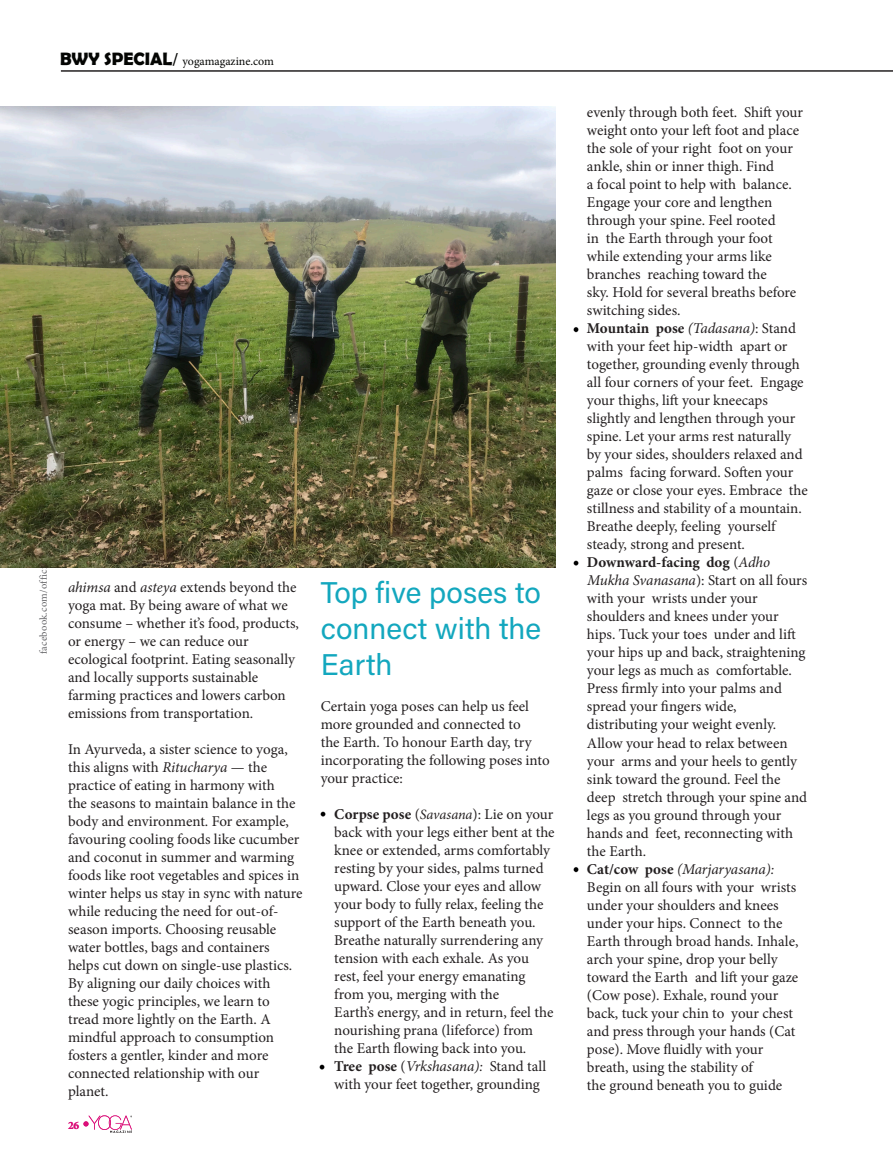
<style>
.page{position:relative;width:893px;height:1174px;background:#fff}
.page>*{position:absolute;margin:0;border:0;box-sizing:border-box;transform-origin:0 0}
.BODY_TEXT{font:30px/36px "Acumin Variable Concept";color:#13a7be;text-align:justify}
.BODY_TEXT-2{font:15px/18px "Minion Pro";color:#231f20}
.BODY_TEXT-3{font:italic 15px/18px "Minion Pro";letter-spacing:-.005em;color:#231f20}
.t1{font:12px "Minion Pro";color:#040503}
.t2{font:700 11.25px "Minion Pro";color:#db0f79}
.t3{font:10.5px "Minion Pro";letter-spacing:.02em;color:#656568}
.s1{font-family:"Berlin Sans FB Demi";font-weight:700;font-size:18px}
.s2{font-weight:700;font-size:18px}
.s3{font-style:italic}
.s4{font-weight:700}
.s5{font-style:italic;font-size:14.25px}
.s6{font-style:normal}
.s7{font-weight:700;font-style:normal}
</style>
<div class="page">
<img style="left:0;top:106px;width:555px;height:461px">
<img style="left:320px;top:811px;width:6px;height:6px">
<img style="left:573px;top:327px;width:6px;height:6px">
<img style="left:573px;top:867px;width:6px;height:6px">
<img style="left:319px;top:1064px;width:6px;height:6px">
<img style="left:573px;top:560px;width:6px;height:6px">
<hr style="left:61px;top:71px;width:832px;height:1px;background:#231f20">
<svg style="left:83px;top:1115px;width:49px;height:17px"></svg>
<p class="t1" style="left:60px;top:53px;width:215px"><span class="s1">BWY SPECIAL</span><span class="s2">/</span> yogamagazine.com</p>
<p class="t3" style="left:36px;top:654px;width:138px;rotate:-90deg">facebook.com/official.yogamag</p>
<p class="BODY_TEXT-2" style="left:68px;top:578px;width:233px"><span class="s3">ahimsa</span> and <span class="s3">asteya</span> extends beyond the yoga mat. By being aware of what we consume – whether it’s food, products, or energy – we can reduce our ecological footprint. Eating seasonally and locally supports sustainable farming practices and lowers carbon emissions from transportation.</p>
<p class="BODY_TEXT-2" style="left:68px;top:740px;width:236px">In Ayurveda, a sister science to yoga, this aligns with <span class="s3">Ritucharya</span> — the practice of eating in harmony with<br>the seasons to maintain balance in the body and environment. For example, favouring cooling foods like cucumber and coconut in summer and warming foods like root vegetables and spices in winter helps us stay in sync with nature while reducing the need for out-of&shy;season imports. Choosing reusable water bottles, bags and containers helps cut down on single-use plastics.<br>By aligning our daily choices with these yogic principles, we learn to tread more lightly on the Earth. A mindful approach to consumption fosters a gentler, kinder and more connected relationship with our planet.</p>
<p class="t2" style="left:68px;top:1117px;width:13px">26</p>
<p class="BODY_TEXT" style="left:321px;top:573px;width:222px">Top five poses to connect with the Earth</p>
<p class="BODY_TEXT-2" style="left:321px;top:697px;width:231px">Certain yoga poses can help us feel more grounded and connected to<br>the Earth. To honour Earth day, try incorporating the following poses into your practice:</p>
<p class="BODY_TEXT-2" style="left:334px;top:805px;width:221px"><span class="s4">Corpse pose</span> (<span class="s5">Savasana</span>): Lie on your</p>
<p class="BODY_TEXT-2" style="left:334px;top:823px;width:222px">back with your legs either bent at the</p>
<p class="BODY_TEXT-2" style="left:334px;top:841px;width:217px">knee or extended, arms comfortably</p>
<p class="BODY_TEXT-2" style="left:334px;top:859px;width:211px">resting by your sides, palms turned</p>
<p class="BODY_TEXT-2" style="left:334px;top:877px;width:208px">upward. Close your eyes and allow</p>
<p class="BODY_TEXT-2" style="left:334px;top:895px;width:211px">your body to fully relax, feeling the</p>
<p class="BODY_TEXT-2" style="left:334px;top:913px;width:203px">support of the Earth beneath you.</p>
<p class="BODY_TEXT-2" style="left:334px;top:931px;width:210px">Breathe naturally surrendering any</p>
<p class="BODY_TEXT-2" style="left:334px;top:949px;width:196px">tension with each exhale. As you</p>
<p class="BODY_TEXT-2" style="left:334px;top:967px;width:193px">rest, feel your energy emanating</p>
<p class="BODY_TEXT-2" style="left:334px;top:985px;width:166px">from you, merging with the</p>
<p class="BODY_TEXT-2" style="left:334px;top:1003px;width:221px">Earth’s energy, and in return, feel the</p>
<p class="BODY_TEXT-2" style="left:334px;top:1021px;width:200px">nourishing prana (lifeforce) from</p>
<p class="BODY_TEXT-2" style="left:334px;top:1039px;width:213px">the Earth flowing back into you.<br><span class="s4">Tree pose</span> (<span class="s3">Vrkshasana):</span> Stand tall</p>
<p class="BODY_TEXT-2" style="left:334px;top:1075px;width:207px">with your feet together, grounding</p>
<p class="BODY_TEXT-2" style="left:587px;top:103px;width:218px">evenly through both feet. Shift your</p>
<p class="BODY_TEXT-2" style="left:587px;top:121px;width:214px">weight onto your left foot and place</p>
<p class="BODY_TEXT-2" style="left:587px;top:139px;width:207px">the sole of your right foot on your</p>
<p class="BODY_TEXT-2" style="left:587px;top:157px;width:189px">ankle, shin or inner thigh. Find</p>
<p class="BODY_TEXT-2" style="left:587px;top:175px;width:206px">a focal point to help with balance.</p>
<p class="BODY_TEXT-2" style="left:587px;top:193px;width:187px">Engage your core and lengthen</p>
<p class="BODY_TEXT-2" style="left:587px;top:211px;width:190px">through your spine. Feel rooted</p>
<p class="BODY_TEXT-2" style="left:587px;top:229px;width:187px">in the Earth through your foot</p>
<p class="BODY_TEXT-2" style="left:587px;top:247px;width:186px">while extending your arms like</p>
<p class="BODY_TEXT-2" style="left:587px;top:265px;width:182px">branches reaching toward the</p>
<p class="BODY_TEXT-2" style="left:587px;top:283px;width:211px">sky. Hold for several breaths before</p>
<p class="BODY_TEXT-2" style="left:587px;top:301px;width:211px">switching sides.<br><span class="s4">Mountain pose</span> <span class="s3">(Tadasana)</span>: Stand</p>
<p class="BODY_TEXT-2" style="left:587px;top:337px;width:202px">with your feet hip-width apart or</p>
<p class="BODY_TEXT-2" style="left:587px;top:355px;width:214px">together, grounding evenly through</p>
<p class="BODY_TEXT-2" style="left:587px;top:373px;width:218px">all four corners of your feet. Engage</p>
<p class="BODY_TEXT-2" style="left:587px;top:391px;width:182px">your thighs, lift your kneecaps</p>
<p class="BODY_TEXT-2" style="left:587px;top:409px;width:210px">slightly and lengthen through your</p>
<p class="BODY_TEXT-2" style="left:587px;top:427px;width:205px">spine. Let your arms rest naturally</p>
<p class="BODY_TEXT-2" style="left:587px;top:445px;width:217px">by your sides, shoulders relaxed and</p>
<p class="BODY_TEXT-2" style="left:587px;top:463px;width:208px">palms facing forward. Soften your</p>
<p class="BODY_TEXT-2" style="left:587px;top:481px;width:223px">gaze or close your eyes. Embrace the</p>
<p class="BODY_TEXT-2" style="left:587px;top:499px;width:216px">stillness and stability of a mountain.</p>
<p class="BODY_TEXT-2" style="left:587px;top:517px;width:190px">Breathe deeply, feeling yourself</p>
<p class="BODY_TEXT-2" style="left:587px;top:535px;width:185px">steady, strong and present.<br><span class="s4">Downward-facing dog</span> (<span class="s3">Adho</span></p>
<p class="BODY_TEXT-2" style="left:587px;top:571px;width:222px"><span class="s3">Mukha Svanasana</span>): Start on all fours</p>
<p class="BODY_TEXT-2" style="left:587px;top:589px;width:172px">with your wrists under your</p>
<p class="BODY_TEXT-2" style="left:587px;top:607px;width:193px">shoulders and knees under your</p>
<p class="BODY_TEXT-2" style="left:587px;top:625px;width:210px">hips. Tuck your toes under and lift</p>
<p class="BODY_TEXT-2" style="left:587px;top:643px;width:220px">your hips up and back, straightening</p>
<p class="BODY_TEXT-2" style="left:587px;top:661px;width:206px">your legs as much as comfortable.</p>
<p class="BODY_TEXT-2" style="left:587px;top:679px;width:197px">Press firmly into your palms and</p>
<p class="BODY_TEXT-2" style="left:587px;top:697px;width:151px">spread your fingers wide,</p>
<p class="BODY_TEXT-2" style="left:587px;top:715px;width:191px">distributing your weight evenly.</p>
<p class="BODY_TEXT-2" style="left:587px;top:733px;width:202px">Allow your head to relax between</p>
<p class="BODY_TEXT-2" style="left:587px;top:751px;width:212px">your arms and your heels to gently</p>
<p class="BODY_TEXT-2" style="left:587px;top:769px;width:195px">sink toward the ground. Feel the</p>
<p class="BODY_TEXT-2" style="left:587px;top:787px;width:222px">deep stretch through your spine and</p>
<p class="BODY_TEXT-2" style="left:587px;top:805px;width:196px">legs as you ground through your</p>
<p class="BODY_TEXT-2" style="left:587px;top:823px;width:208px">hands and feet, reconnecting with</p>
<p class="BODY_TEXT-3" style="left:587px;top:841px;width:189px"><span class="s6">the Earth.<br></span><span class="s7">Cat/cow pose</span> (Marjaryasana):</p>
<p class="BODY_TEXT-2" style="left:587px;top:877px;width:211px">Begin on all fours with your wrists</p>
<p class="BODY_TEXT-2" style="left:587px;top:895px;width:193px">under your shoulders and knees</p>
<p class="BODY_TEXT-2" style="left:587px;top:913px;width:197px">under your hips. Connect to the</p>
<p class="BODY_TEXT-2" style="left:587px;top:931px;width:213px">Earth through broad hands. Inhale,</p>
<p class="BODY_TEXT-2" style="left:587px;top:949px;width:192px">arch your spine, drop your belly</p>
<p class="BODY_TEXT-2" style="left:587px;top:967px;width:213px">toward the Earth and lift your gaze</p>
<p class="BODY_TEXT-2" style="left:587px;top:985px;width:193px">(Cow pose). Exhale, round your</p>
<p class="BODY_TEXT-2" style="left:587px;top:1003px;width:208px">back, tuck your chin to your chest</p>
<p class="BODY_TEXT-2" style="left:587px;top:1021px;width:210px">and press through your hands (Cat</p>
<p class="BODY_TEXT-2" style="left:587px;top:1039px;width:178px">pose). Move fluidly with your</p>
<p class="BODY_TEXT-2" style="left:587px;top:1057px;width:167px">breath, using the stability of</p>
<p class="BODY_TEXT-2" style="left:587px;top:1075px;width:197px">the ground beneath you to guide</p>
</div>
